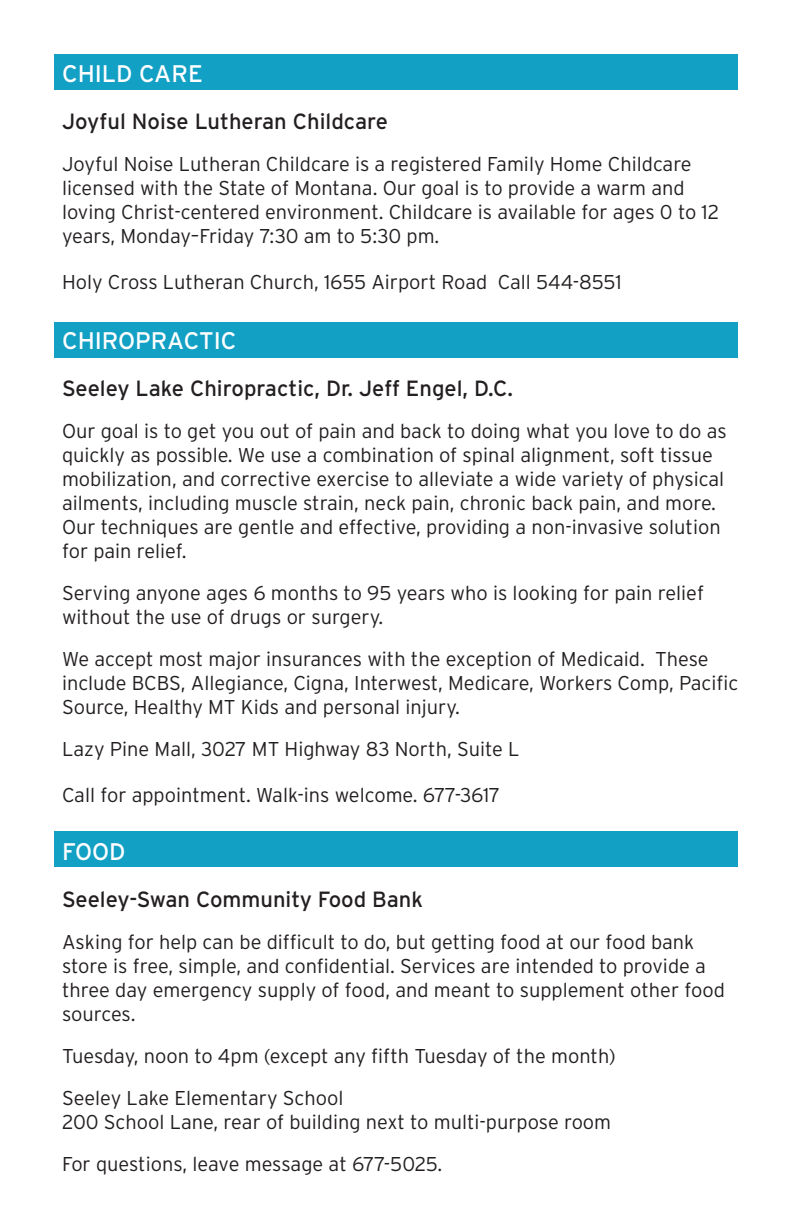
<style>
.page{position:relative;width:792px;height:1224px;background:#fff}
.page>*{position:absolute;margin:0;border:0;box-sizing:border-box;transform-origin:0 0}
.t1{font:24px "Interstate";color:#fff}
.t2{font:22px "Interstate";color:#231f20}
.t3{font:300 20px/24px "Interstate";color:#231f20}
</style>
<div class="page">
<div style="left:54px;top:322px;width:684px;height:36px;background:#13a0c5"></div>
<div style="left:54px;top:831px;width:684px;height:36px;background:#13a0c5"></div>
<div style="left:54px;top:54px;width:684px;height:36px;background:#13a0c5"></div>
<p class="t1" style="left:62px;top:59px;width:142px">CHILD CARE</p>
<p class="t2" style="left:62px;top:108px;width:327px">Joyful Noise Lutheran Childcare</p>
<p class="t3" style="left:62px;top:151px;width:659px">Joyful Noise Lutheran Childcare is a registered Family Home Childcare licensed with the State of Montana. Our goal is to provide a warm and loving Christ-centered environment. Childcare is available for ages 0 to 12 years, Monday–Friday 7:30 am to 5:30 pm.</p>
<p class="t3" style="left:62px;top:270px;width:561px">Holy Cross Lutheran Church, 1655 Airport Road Call 544-8551</p>
<p class="t1" style="left:62px;top:326px;width:176px">CHIROPRACTIC</p>
<p class="t2" style="left:62px;top:375px;width:453px">Seeley Lake Chiropractic, Dr. Jeff Engel, D.C.</p>
<p class="t3" style="left:62px;top:418px;width:666px">Our goal is to get you out of pain and back to doing what you love to do as quickly as possible. We use a combination of spinal alignment, soft tissue mobilization, and corrective exercise to alleviate a wide variety of physical ailments, including muscle strain, neck pain, chronic back pain, and more.<br>Our techniques are gentle and effective, providing a non-invasive solution for pain relief.</p>
<p class="t3" style="left:62px;top:580px;width:644px">Serving anyone ages 6 months to 95 years who is looking for pain relief without the use of drugs or surgery.</p>
<p class="t3" style="left:62px;top:646px;width:678px">We accept most major insurances with the exception of Medicaid. These include BCBS, Allegiance, Cigna, Interwest, Medicare, Workers Comp, Pacific<br>Source, Healthy MT Kids and personal injury.</p>
<p class="t3" style="left:62px;top:736px;width:459px">Lazy Pine Mall, 3027 MT Highway 83 North, Suite L</p>
<p class="t3" style="left:62px;top:783px;width:440px">Call for appointment. Walk-ins welcome. 677-3617</p>
<p class="t1" style="left:62px;top:837px;width:65px">FOOD</p>
<p class="t2" style="left:62px;top:886px;width:363px">Seeley-Swan Community Food Bank</p>
<p class="t3" style="left:62px;top:930px;width:664px">Asking for help can be difficult to do, but getting food at our food bank store is free, simple, and confidential. Services are intended to provide a three day emergency supply of food, and meant to supplement other food sources.</p>
<p class="t3" style="left:62px;top:1044px;width:555px">Tuesday, noon to 4pm (except any fifth Tuesday of the month)</p>
<p class="t3" style="left:62px;top:1086px;width:551px">Seeley Lake Elementary School<br>200 School Lane, rear of building next to multi-purpose room</p>
<p class="t3" style="left:62px;top:1152px;width:382px">For questions, leave message at 677-5025.</p>
</div>
